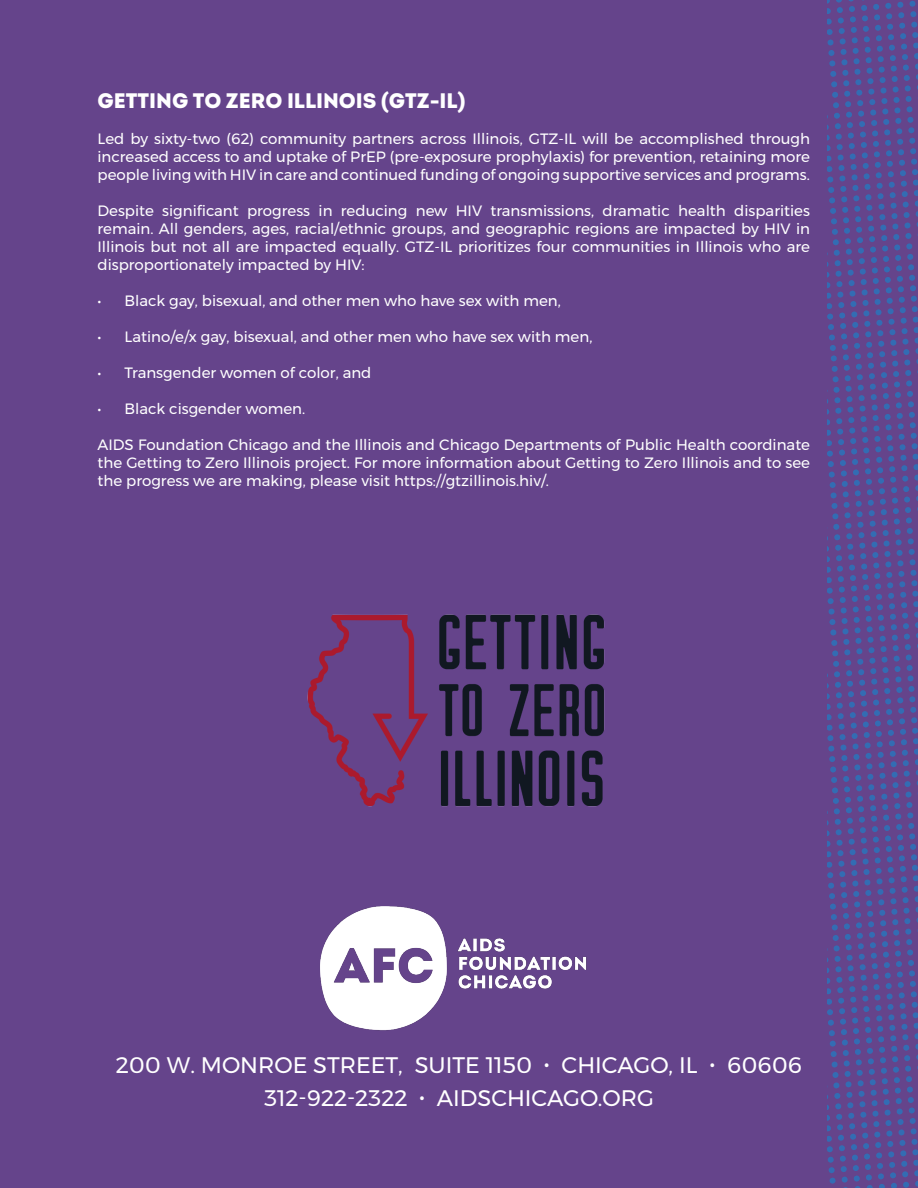
<style>
.page{position:relative;width:918px;height:1188px;background:#65448b}
.page>*{position:absolute;margin:0;border:0;box-sizing:border-box;transform-origin:0 0}
.Master_Page_-_Header{font:22.5px "Montserrat";color:#fff}
.Body_Text{font:900 21px "Intro";color:#fff}
.Body_Text-2{font:15px/18px "Montserrat";color:#fff;text-align:justify}
</style>
<div class="page">
<img style="left:320px;top:906px;width:267px;height:125px">
<svg style="left:827px;top:0;width:91px;height:1188px"></svg>
<img style="left:307px;top:614px;width:298px;height:193px">
<p class="Body_Text" style="left:98px;top:87px;width:369px">GETTING TO ZERO ILLINOIS (GTZ-IL)</p>
<p class="Body_Text-2" style="left:98px;top:130px;width:714px">Led by sixty-two (62) community partners across Illinois, GTZ-IL will be accomplished through increased access to and uptake of PrEP (pre-exposure prophylaxis) for prevention, retaining more people living with HIV in care and continued funding of ongoing supportive services and programs.</p>
<p class="Body_Text-2" style="left:98px;top:202px;width:714px">Despite significant progress in reducing new HIV transmissions, dramatic health disparities remain. All genders, ages, racial/ethnic groups, and geographic regions are impacted by HIV in Illinois but not all are impacted equally. GTZ-IL prioritizes four communities in Illinois who are disproportionately impacted by HIV:</p>
<p class="Body_Text-2" style="left:98px;top:292px;width:465px">• Black gay, bisexual, and other men who have sex with men,</p>
<p class="Body_Text-2" style="left:98px;top:328px;width:496px">• Latino/e/x gay, bisexual, and other men who have sex with men,</p>
<p class="Body_Text-2" style="left:98px;top:364px;width:275px">• Transgender women of color, and</p>
<p class="Body_Text-2" style="left:98px;top:400px;width:209px">• Black cisgender women.</p>
<p class="Body_Text-2" style="left:98px;top:436px;width:714px">AIDS Foundation Chicago and the Illinois and Chicago Departments of Public Health coordinate the Getting to Zero Illinois project. For more information about Getting to Zero Illinois and to see the progress we are making, please visit https://gtzillinois.hiv/.</p>
<p class="Master_Page_-_Header" style="left:116px;top:1048px;width:688px">200 W. MONROE STREET, SUITE 1150 • CHICAGO, IL • 60606</p>
<p class="Master_Page_-_Header" style="left:264px;top:1081px;width:391px">312-922-2322 • AIDSCHICAGO.ORG</p>
</div>
